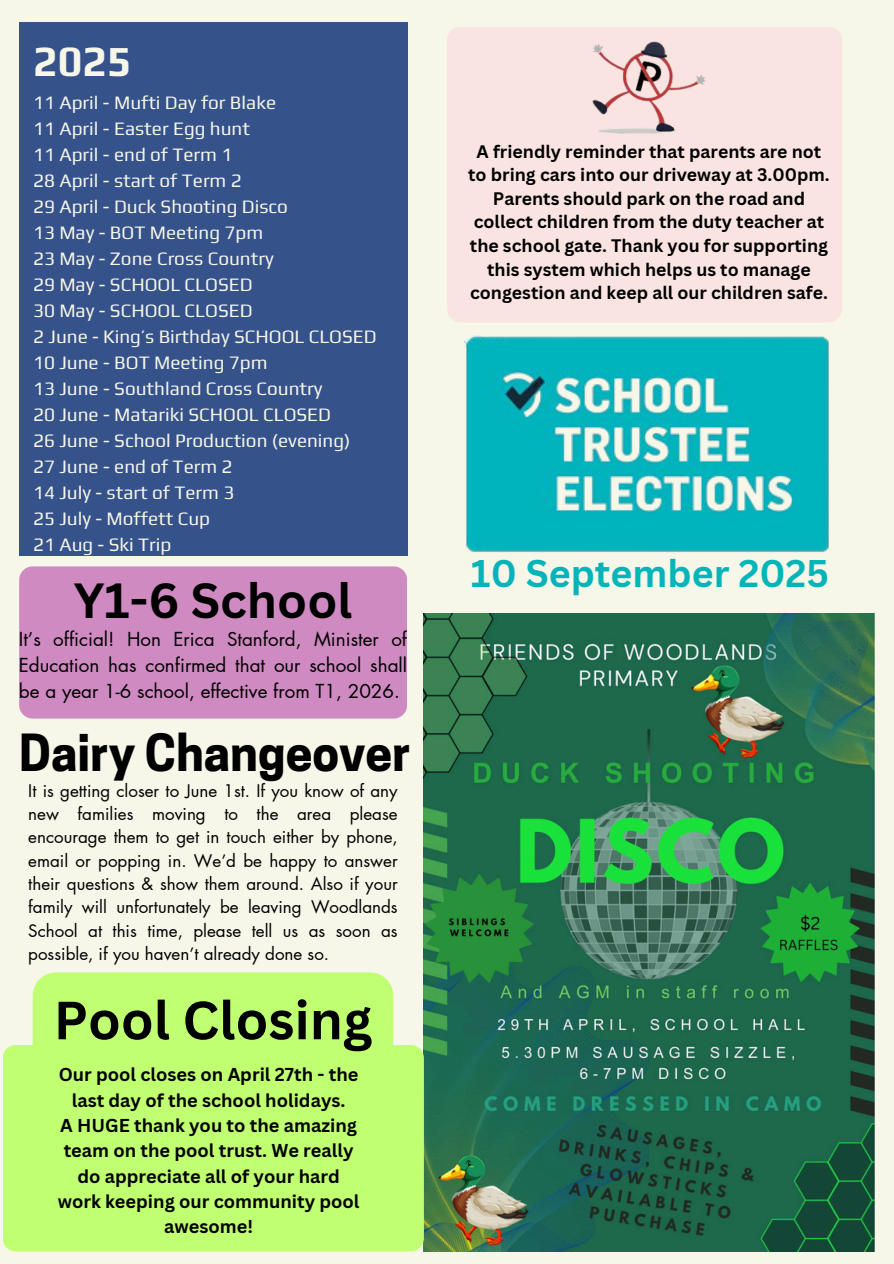
<style>
.page{position:relative;width:894px;height:1264px;background:#fff}
.page>*{position:absolute;margin:0;border:0;box-sizing:border-box;transform-origin:0 0}
.t1{font:700 52.5px "Canva Sans";color:#000}
.t2{font:700 48px "Cooper Hewitt";color:#000}
.t3{font:700 48px "Canva Sans";color:#000}
.t4{font:700 42.45px "Play";color:#f6f6e9}
.t5{font:700 37.5px "Canva Sans";color:#03b5b8}
.t6{font:18.9px/26px "Play";color:#f6f6e9}
.t7{font:18.9px/26px "Futura LT Pro";color:#000;text-align:justify}
.t8{font:700 18.15px/25.3px "Canva Sans";color:#000;text-align:center}
.t9{font:700 17.7px/23.7px "Canva Sans";color:#000;text-align:center}
.t10{font:16.95px/23.4px "Futura LT Pro";color:#000;text-align:justify}
</style>
<div class="page">
<div style="left:0;top:0;width:893px;height:1263px;background:#f6f6e9"></div>
<div style="left:19px;top:22px;width:388px;height:534px;background:#36528b"></div>
<img style="left:464px;top:335px;width:365px;height:217px">
<img style="left:423px;top:613px;width:451px;height:638px">
<div style="left:447px;top:27px;width:394px;height:295px;background:#f9e4e2;border-radius:14px"></div>
<div style="left:3px;top:1044px;width:420px;height:207px;background:#c1ff72;border-radius:14px"></div>
<div style="left:19px;top:566px;width:388px;height:152px;background:#cf8ac1;border-radius:14px"></div>
<img style="left:592px;top:41px;width:114px;height:93px">
<div style="left:33px;top:972px;width:360px;height:72px;background:#c1ff72"></div>
<h4 class="t4" style="left:33px;top:36px;width:100px">2025</h4>
<h4 class="t6" style="left:33px;top:89px;width:345px">11 April - Mufti Day for Blake<br>11 April - Easter Egg hunt<br>11 April - end of Term 1<br>28 April - start of Term 2<br>29 April - Duck Shooting Disco<br>13 May - BOT Meeting 7pm<br>23 May - Zone Cross Country<br>29 May - SCHOOL CLOSED<br>30 May - SCHOOL CLOSED<br>2 June - King’s Birthday SCHOOL CLOSED<br>10 June - BOT Meeting 7pm<br>13 June - Southland Cross Country<br>20 June - Matariki SCHOOL CLOSED<br>26 June - School Production (evening)<br>27 June - end of Term 2<br>14 July - start of Term 3<br>25 July - Moffett Cup<br>21 Aug - Ski Trip</h4>
<h2 class="t3" style="left:74px;top:566px;width:280px">Y1-6 School</h2>
<h1 class="t7" style="left:19px;top:627px;width:389px">It’s official! Hon Erica Stanford, Minister of Education has confirmed that our school shall be a year 1-6 school, effective from T1, 2026.</h1>
<h4 class="t2" style="left:19px;top:735px;width:393px">Dairy Changeover</h4>
<h1 class="t10" style="left:28px;top:779px;width:371px">It is getting closer to June 1st. If you know of any new families moving to the area please encourage them to get in touch either by phone, email or popping in. We’d be happy to answer their questions &amp; show them around. Also if your family will unfortunately be leaving Woodlands School at this time, please tell us as soon as possible, if you haven’t already done so.</h1>
<p class="t1" style="left:54px;top:983px;width:320px">Pool Closing</p>
<h3 class="t8" style="left:58px;top:1061px;width:303px">Our pool closes on April 27th - the last day of the school holidays.<br>A HUGE thank you to the amazing team on the pool trust. We really do appreciate all of your hard work keeping our community pool awesome!</h3>
<p class="t9" style="left:468px;top:139px;width:363px">A friendly reminder that parents are not to bring cars into our driveway at 3.00pm.<br>Parents should park on the road and collect children from the duty teacher at the school gate. Thank you for supporting this system which helps us to manage congestion and keep all our children safe.</p>
<p class="t5" style="left:470px;top:546px;width:359px">10 September 2025</p>
</div>
